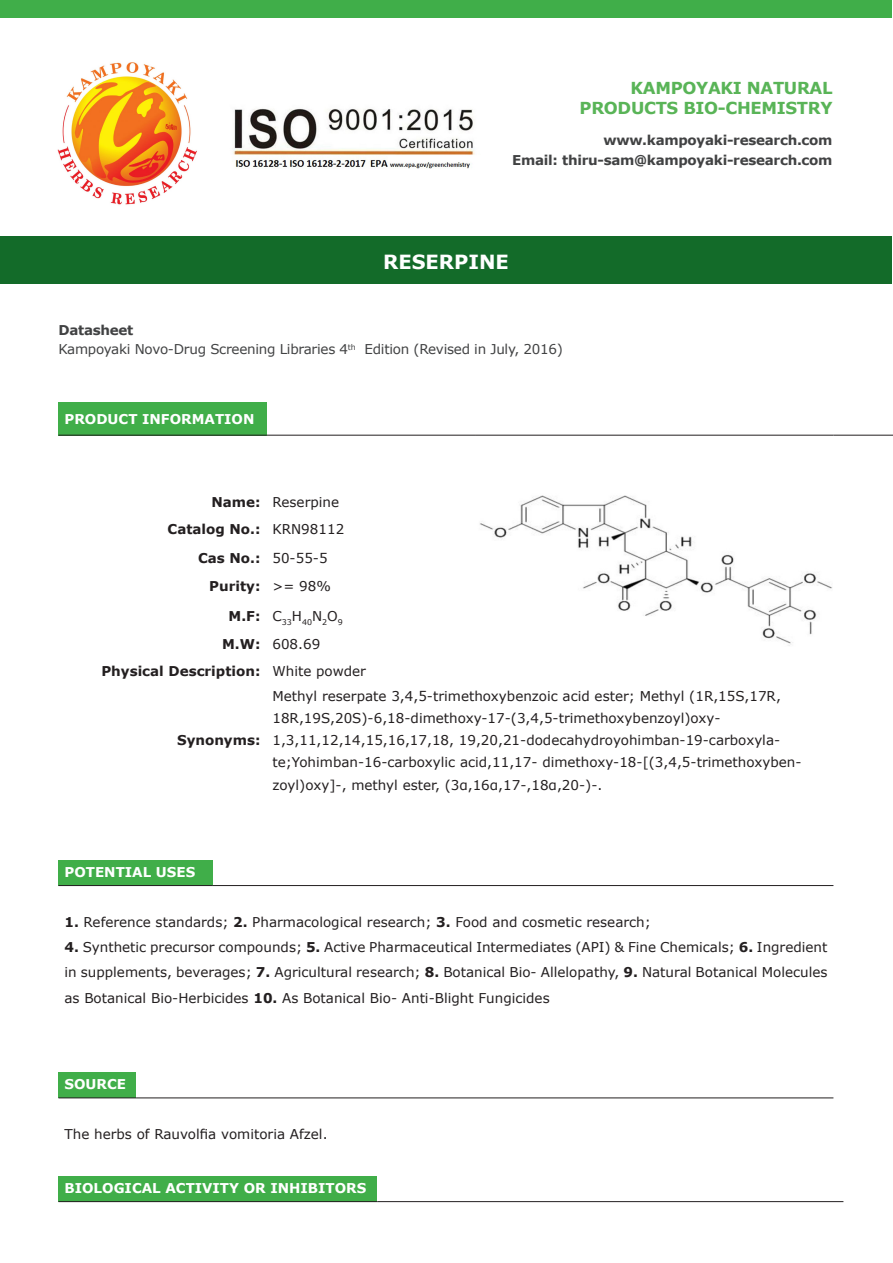
<style>
.page{position:relative;width:893px;height:1263px;background:#fff}
.page>*{position:absolute;margin:0;border:0;box-sizing:border-box;transform-origin:0 0}
.t1{font:700 19.5px "Verdana";color:#fff}
.t2{font:700 16.5px "Verdana";letter-spacing:-.02em;color:#59b457}
.t3{font:13.5px/22.2px "Verdana";color:#231f20}
.t4{font:700 13.5px "Verdana";letter-spacing:-.02em;color:#414243}
.t5{font:700 13.5px "Verdana";color:#fff}
.t6{font:700 13.5px "Verdana";color:#231f20}
.t7{font:13.5px "Verdana";letter-spacing:-.02em;color:#414243}
.t8{font:7.8px "Verdana";color:#231f20}
.s1{font-weight:700}
</style>
<div class="page">
<img style="left:232px;top:108px;width:243px;height:61px">
<img style="left:57px;top:62px;width:140px;height:143px">
<div style="left:0;top:0;width:892px;height:17px;background:#40ae49"></div>
<div style="left:0;top:236px;width:891px;height:47px;background:#136b29"></div>
<div style="left:58px;top:402px;width:208px;height:33px;background:#40ae49"></div>
<hr style="left:58px;top:435px;width:208px;height:1px;background:#231f20">
<hr style="left:266px;top:435px;width:209px;height:1px;background:#231f20">
<hr style="left:475px;top:435px;width:359px;height:1px;background:#231f20">
<hr style="left:834px;top:435px;width:59px;height:1px;background:#231f20">
<img style="left:479px;top:495px;width:353px;height:151px">
<div style="left:58px;top:860px;width:155px;height:25px;background:#40ae49"></div>
<hr style="left:58px;top:885px;width:155px;height:1px;background:#231f20">
<hr style="left:213px;top:885px;width:620px;height:1px;background:#231f20">
<div style="left:58px;top:1073px;width:78px;height:25px;background:#40ae49"></div>
<hr style="left:58px;top:1098px;width:78px;height:1px;background:#231f20">
<hr style="left:136px;top:1098px;width:697px;height:1px;background:#231f20">
<div style="left:58px;top:1176px;width:319px;height:25px;background:#40ae49"></div>
<hr style="left:58px;top:1201px;width:319px;height:1px;background:#231f20">
<hr style="left:377px;top:1201px;width:466px;height:1px;background:#231f20">
<p class="t2" style="left:631px;top:78px;width:203px">KAMPOYAKI NATURAL</p>
<p class="t2" style="left:580px;top:97px;width:254px">PRODUCTS BIO-CHEMISTRY</p>
<p class="t4" style="left:603px;top:132px;width:231px">www.kampoyaki-research.com</p>
<p class="t4" style="left:512px;top:151px;width:322px">Email: thiru-sam@kampoyaki-research.com</p>
<p class="t1" style="left:383px;top:249px;width:127px">RESERPINE</p>
<p class="t4" style="left:58px;top:321px;width:76px">Datasheet</p>
<p class="t7" style="left:58px;top:341px;width:506px">Kampoyaki Novo-Drug Screening Libraries 4<sup>th</sup> Edition (Revised in July, 2016)</p>
<p class="t5" style="left:64px;top:410px;width:192px">PRODUCT INFORMATION</p>
<p class="t6" style="left:211px;top:494px;width:51px">Name:</p>
<p class="t3" style="left:272px;top:492px;width:68px">Reserpine</p>
<p class="t6" style="left:168px;top:520px;width:94px">Catalog No.:</p>
<p class="t3" style="left:272px;top:518px;width:73px">KRN98112</p>
<p class="t6" style="left:198px;top:549px;width:64px">Cas No.:</p>
<p class="t3" style="left:272px;top:547px;width:57px">50-55-5</p>
<p class="t6" style="left:209px;top:578px;width:53px">Purity:</p>
<p class="t3" style="left:272px;top:575px;width:60px">&gt;= 98%</p>
<p class="t6" style="left:229px;top:607px;width:33px">M.F:</p>
<p class="t8" style="left:272px;top:617px;width:72px"><sup>C</sup>33<sup>H</sup>40<sup>N</sup>2<sup>O</sup>9</p>
<p class="t6" style="left:222px;top:635px;width:40px">M.W:</p>
<p class="t3" style="left:272px;top:633px;width:49px">608.69</p>
<p class="t6" style="left:101px;top:662px;width:161px">Physical Description:</p>
<p class="t3" style="left:272px;top:660px;width:95px">White powder</p>
<p class="t6" style="left:177px;top:731px;width:85px">Synonyms:</p>
<p class="t3" style="left:272px;top:685px;width:531px">Methyl reserpate 3,4,5-trimethoxybenzoic acid ester; Methyl (1R,15S,17R, 18R,19S,20S)-6,18-dimethoxy-17-(3,4,5-trimethoxybenzoyl)oxy-1,3,11,12,14,15,16,17,18, 19,20,21-dodecahydroyohimban-19-carboxyla&shy;te;Yohimban-16-carboxylic acid,11,17- dimethoxy-18-[(3,4,5-trimethoxyben&shy;zoyl)oxy]-, methyl ester, (3α,16α,17-,18α,20-)-.</p>
<p class="t5" style="left:64px;top:863px;width:132px">POTENTIAL USES</p>
<p class="t3" style="left:64px;top:911px;width:588px"><span class="s1">1.</span> Reference standards; <span class="s1">2.</span> Pharmacological research; <span class="s1">3.</span> Food and cosmetic research;</p>
<p class="t3" style="left:64px;top:935px;width:764px;line-height:25.2px;text-align:justify"><span class="s1">4.</span> Synthetic precursor compounds; <span class="s1">5.</span> Active Pharmaceutical Intermediates (API) &amp; Fine Chemicals; <span class="s1">6.</span> Ingredient in supplements, beverages; <span class="s1">7.</span> Agricultural research; <span class="s1">8.</span> Botanical Bio- Allelopathy, <span class="s1">9.</span> Natural Botanical Molecules as Botanical Bio-Herbicides <span class="s1">10.</span> As Botanical Bio- Anti-Blight Fungicides</p>
<p class="t5" style="left:64px;top:1075px;width:63px">SOURCE</p>
<p class="t3" style="left:64px;top:1123px;width:265px">The herbs of Rauvolfia vomitoria Afzel.</p>
<p class="t5" style="left:64px;top:1179px;width:303px">BIOLOGICAL ACTIVITY OR INHIBITORS</p>
</div>
